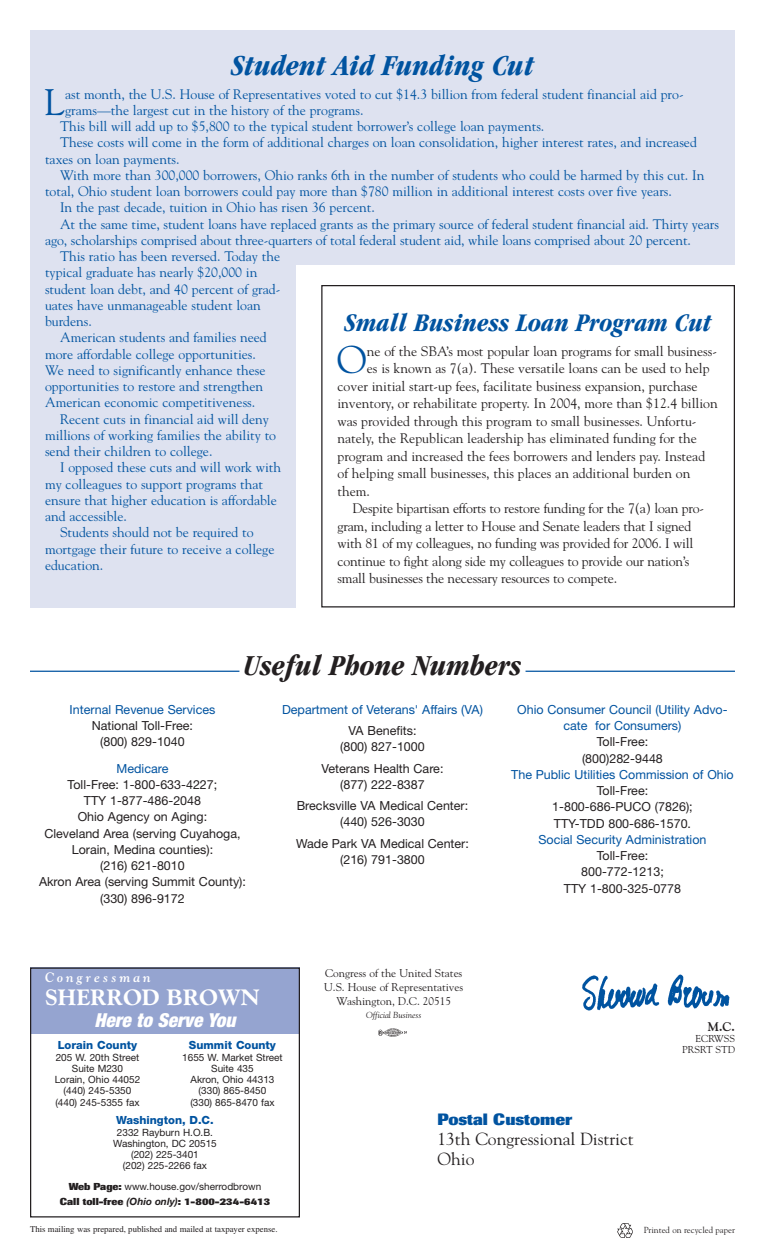
<style>
.page{position:relative;width:765px;height:1260px;background:#fff}
.page>*{position:absolute;margin:0;border:0;box-sizing:border-box;transform-origin:0 0}
.t1{font:38.62px "Goudy";color:#0053a0}
.t2{font:36.75px "Goudy";color:#0053a0}
.t3{font:italic 700 condensed 30px "Garamond";color:#0053a0}
.t4{font:italic 700 condensed 30px "Garamond";color:#231f20}
.t5{font:italic 700 condensed 26.25px "Garamond";color:#0053a0}
.t6{font:800 22.62px "Goudy";color:#fff}
.t7{font:italic 900 condensed 19.25px "Helvetica Neue";color:#fff}
.t8{font:17.5px/20px "Goudy";color:#231f20}
.t9{font:800 16.25px "Imago";color:#0053a0}
.t10{font:13.75px "Goudy";color:#0053a0}
.t11{font:13.75px "Goudy";color:#231f20}
.t12{font:italic 700 13.62px "Goudy";letter-spacing:.225em;color:#fff}
.t13{font:12.5px/16.2px "Helvetica Neue";color:#231f20;text-align:center}
.t14{font:12.5px/16.2px "Helvetica Neue";color:#0053a0;text-align:center}
.t15{font:700 12.5px "Goudy";color:#231f20}
.t16{font:11.25px/13.8px "Goudy";color:#231f20;text-align:center}
.t17{font:800 11.25px "Helvetica Neue";color:#0053a0}
.t18{font:10px/11.2px "Helvetica Neue";color:#231f20;text-align:center}
.t19{font:800 10px "Imago";color:#231f20}
.t20{font:10px/11.2px "Goudy";color:#231f20;text-align:right}
.t21{font:8.75px "Times";color:#231f20}
.t22{font:8.75px "Goudy";color:#231f20}
.t23{font:italic 8.75px "Goudy";color:#231f20}
.s1{font-family:"Imago";font-weight:800}
.s2{font-family:"Helvetica Neue";font-weight:700;font-style:italic}
</style>
<div class="page">
<img style="left:378px;top:1029px;width:29px;height:7px">
<img style="left:617px;top:1224px;width:15px;height:14px">
<div style="left:30px;top:968px;width:270px;height:66px;background:#95a4d0"></div>
<img style="left:582px;top:974px;width:148px;height:37px">
<div style="left:30px;top:30px;width:705px;height:578px;background:#dee2f0"></div>
<div style="left:296px;top:265px;width:439px;height:354px;background:#fff"></div>
<div style="left:321px;top:285px;width:414px;height:323px;border:1px solid #231f20"></div>
<hr style="left:30px;top:671px;width:209px;height:1px;background:#0053a0">
<hr style="left:526px;top:671px;width:209px;height:1px;background:#0053a0">
<div style="left:30px;top:968px;width:270px;height:250px;border:1px solid #231f20"></div>
<h3 class="t3" style="left:231px;top:54px;width:304px">Student Aid Funding Cut</h3>
<h2 class="t2" style="left:45px;top:88px;width:22px">L</h2>
<p class="t10" style="left:65px;top:89px;width:620px">ast month, the U.S. House of Representatives voted to cut $14.3 billion from federal student financial aid pro-</p>
<p class="t10" style="left:65px;top:105px;width:300px">grams—the largest cut in the history of the programs.</p>
<p class="t10" style="left:60px;top:121px;width:486px">This bill will add up to $5,800 to the typical student borrower’s college loan payments.</p>
<p class="t10" style="left:60px;top:137px;width:638px">These costs will come in the form of additional charges on loan consolidation, higher interest rates, and increased</p>
<p class="t10" style="left:45px;top:154px;width:136px">taxes on loan payments.</p>
<p class="t10" style="left:60px;top:170px;width:646px">With more than 300,000 borrowers, Ohio ranks 6th in the number of students who could be harmed by this cut. In</p>
<p class="t10" style="left:45px;top:186px;width:629px">total, Ohio student loan borrowers could pay more than $780 million in additional interest costs over five years.</p>
<p class="t10" style="left:60px;top:202px;width:316px">In the past decade, tuition in Ohio has risen 36 percent.</p>
<p class="t10" style="left:60px;top:219px;width:661px">At the same time, student loans have replaced grants as the primary source of federal student financial aid. Thirty years</p>
<p class="t10" style="left:45px;top:235px;width:648px">ago, scholarships comprised about three-quarters of total federal student aid, while loans comprised about 20 percent.</p>
<p class="t10" style="left:60px;top:251px;width:222px">This ratio has been reversed. Today the</p>
<p class="t10" style="left:45px;top:267px;width:214px">typical graduate has nearly $20,000 in</p>
<p class="t10" style="left:45px;top:284px;width:237px">student loan debt, and 40 percent of grad-</p>
<p class="t10" style="left:45px;top:300px;width:217px">uates have unmanageable student loan</p>
<p class="t10" style="left:45px;top:316px;width:48px">burdens.</p>
<p class="t10" style="left:60px;top:332px;width:208px">American students and families need</p>
<p class="t10" style="left:45px;top:349px;width:212px">more affordable college opportunities.</p>
<p class="t10" style="left:45px;top:365px;width:222px">We need to significantly enhance these</p>
<p class="t10" style="left:45px;top:381px;width:220px">opportunities to restore and strengthen</p>
<p class="t10" style="left:45px;top:397px;width:212px">American economic competitiveness.</p>
<p class="t10" style="left:60px;top:414px;width:211px">Recent cuts in financial aid will deny</p>
<p class="t10" style="left:45px;top:430px;width:233px">millions of working families the ability to</p>
<p class="t10" style="left:45px;top:446px;width:169px">send their children to college.</p>
<p class="t10" style="left:60px;top:462px;width:223px">I opposed these cuts and will work with</p>
<p class="t10" style="left:45px;top:478px;width:220px">my colleagues to support programs that</p>
<p class="t10" style="left:45px;top:495px;width:233px">ensure that higher education is affordable</p>
<p class="t10" style="left:45px;top:511px;width:84px">and accessible.</p>
<p class="t10" style="left:60px;top:527px;width:195px">Students should not be required to</p>
<p class="t10" style="left:45px;top:543px;width:231px">mortgage their future to receive a college</p>
<p class="t10" style="left:45px;top:560px;width:60px">education.</p>
<h3 class="t5" style="left:345px;top:313px;width:369px">Small Business Loan Program Cut</h3>
<h1 class="t1" style="left:337px;top:345px;width:32px">O</h1>
<p class="t11" style="left:367px;top:346px;width:352px">ne of the SBA’s most popular loan programs for small business-</p>
<p class="t11" style="left:367px;top:363px;width:344px">es is known as 7(a). These versatile loans can be used to help</p>
<p class="t11" style="left:337px;top:381px;width:362px">cover initial start-up fees, facilitate business expansion, purchase</p>
<p class="t11" style="left:337px;top:398px;width:382px">inventory, or rehabilitate property. In 2004, more than $12.4 billion</p>
<p class="t11" style="left:337px;top:416px;width:360px">was provided through this program to small businesses. Unfortu-</p>
<p class="t11" style="left:337px;top:433px;width:361px">nately, the Republican leadership has eliminated funding for the</p>
<p class="t11" style="left:337px;top:451px;width:369px">program and increased the fees borrowers and lenders pay. Instead</p>
<p class="t11" style="left:337px;top:468px;width:354px">of helping small businesses, this places an additional burden on</p>
<p class="t11" style="left:337px;top:486px;width:34px">them.</p>
<p class="t11" style="left:352px;top:503px;width:353px">Despite bipartisan efforts to restore funding for the 7(a) loan pro-</p>
<p class="t11" style="left:337px;top:521px;width:355px">gram, including a letter to House and Senate leaders that I signed</p>
<p class="t11" style="left:337px;top:538px;width:357px">with 81 of my colleagues, no funding was provided for 2006. I will</p>
<p class="t11" style="left:337px;top:556px;width:353px">continue to fight along side my colleagues to provide our nation’s</p>
<p class="t11" style="left:337px;top:573px;width:281px">small businesses the necessary resources to compete.</p>
<h3 class="t4" style="left:243px;top:654px;width:280px">Useful Phone Numbers</h3>
<p class="t14" style="left:70px;top:703px;width:147px">Internal Revenue Services</p>
<p class="t13" style="left:92px;top:719px;width:103px">National Toll-Free: (800) 829-1040</p>
<p class="t14" style="left:117px;top:761px;width:53px">Medicare</p>
<p class="t13" style="left:39px;top:778px;width:208px">Toll-Free: 1-800-633-4227;<br>TTY 1-877-486-2048<br>Ohio Agency on Aging:<br>Cleveland Area (serving Cuyahoga,<br>Lorain, Medina counties):<br>(216) 621-8010<br>Akron Area (serving Summit County): (330) 896-9172</p>
<p class="t14" style="left:282px;top:703px;width:202px">Department of Veterans' Affairs (VA)</p>
<p class="t13" style="left:340px;top:724px;width:86px">VA Benefits: (800) 827-1000</p>
<p class="t13" style="left:322px;top:761px;width:123px">Veterans Health Care: (877) 222-8387</p>
<p class="t13" style="left:297px;top:799px;width:173px">Brecksville VA Medical Center: (440) 526-3030</p>
<p class="t13" style="left:296px;top:836px;width:174px">Wade Park VA Medical Center: (216) 791-3800</p>
<p class="t12" style="left:45px;top:973px;width:107px">Congressman</p>
<h3 class="t6" style="left:45px;top:988px;width:216px">SHERROD BROWN</h3>
<h3 class="t7" style="left:94px;top:1013px;width:143px">Here to Serve You</h3>
<p class="t16" style="left:324px;top:967px;width:141px">Congress of the United States<br>U.S. House of Representatives<br>Washington, D.C. 20515</p>
<p class="t23" style="left:366px;top:1012px;width:57px">Official Business</p>
<p class="t17" style="left:58px;top:1041px;width:81px">Lorain County</p>
<p class="t18" style="left:55px;top:1052px;width:87px">205 W. 20th Street<br>Suite M230<br>Lorain, Ohio 44052 (440) 245-5350 (440) 245-5355 fax</p>
<p class="t17" style="left:189px;top:1041px;width:89px">Summit County</p>
<p class="t18" style="left:182px;top:1052px;width:102px">1655 W. Market Street<br>Suite 435<br>Akron, Ohio 44313 (330) 865-8450<br>(330) 865-8470 fax</p>
<p class="t14" style="left:517px;top:703px;width:212px">Ohio Consumer Council (Utility Advo&shy;cate for Consumers)</p>
<p class="t13" style="left:582px;top:735px;width:82px">Toll-Free: (800)282-9448</p>
<p class="t14" style="left:511px;top:768px;width:224px">The Public Utilities Commission of Ohio</p>
<p class="t13" style="left:552px;top:784px;width:142px">Toll-Free:<br>1-800-686-PUCO (7826);<br>TTY-TDD 800-686-1570.</p>
<p class="t14" style="left:538px;top:833px;width:170px">Social Security Administration</p>
<p class="t13" style="left:564px;top:849px;width:119px">Toll-Free:<br>800-772-1213;<br>TTY 1-800-325-0778</p>
<p class="t15" style="left:708px;top:1021px;width:29px">M.C.</p>
<p class="t20" style="left:682px;top:1033px;width:54px">ECRWSS<br>PRSRT STD</p>
<p class="t17" style="left:116px;top:1116px;width:99px">Washington, D.C.</p>
<p class="t18" style="left:113px;top:1127px;width:105px">2332 Rayburn H.O.B.<br>Washington, DC 20515 (202) 225-3401<br>(202) 225-2266 fax</p>
<p class="t18" style="left:69px;top:1182px;width:194px"><span class="s1">Web Page:</span> www.house.gov/sherrodbrown</p>
<p class="t19" style="left:60px;top:1198px;width:212px">Call toll-free <span class="s2">(Ohio only)</span>: 1-800-234-6413</p>
<p class="t21" style="left:30px;top:1226px;width:249px">This mailing was prepared, published and mailed at taxpayer expense.</p>
<p class="t9" style="left:438px;top:1114px;width:136px">Postal Customer</p>
<p class="t8" style="left:438px;top:1131px;width:198px">13th Congressional District<br>Ohio</p>
<p class="t22" style="left:644px;top:1226px;width:93px">Printed on recycled paper</p>
</div>
